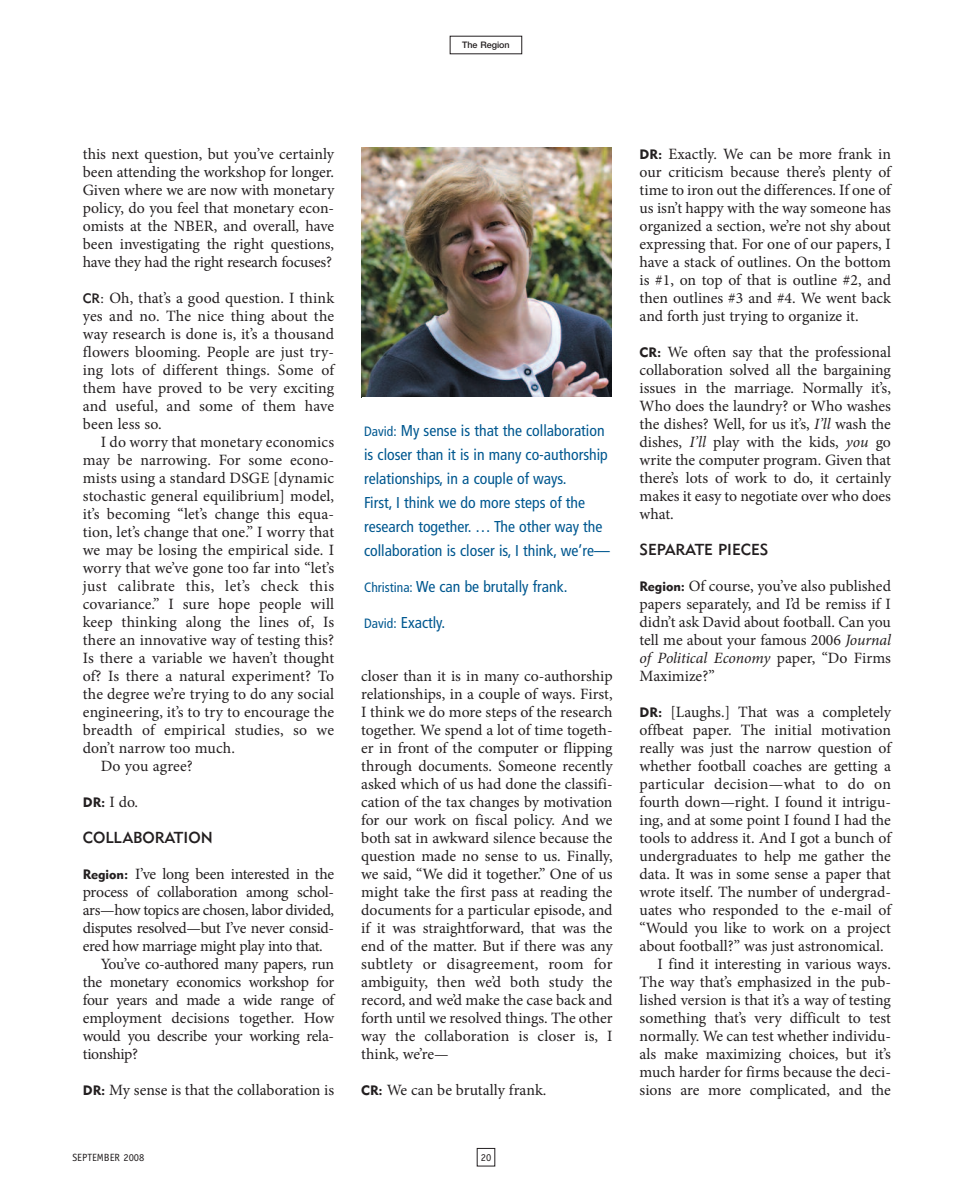
<style>
.page{position:relative;width:972px;height:1188px;background:#fff}
.page>*{position:absolute;margin:0;border:0;box-sizing:border-box;transform-origin:0 0}
.t1{font:15.75px/18px "Minion Pro";color:#231f20;text-align:justify}
.t2{font:condensed 15.75px/24px "Frutiger";color:#005890}
.t3{font:15.75px "Minion Pro";letter-spacing:-.025em;color:#231f20}
.t4{font:15.75px "Minion Pro";letter-spacing:-.02em;color:#231f20}
.t5{font:15.75px "Minion Pro";letter-spacing:.025em;color:#231f20}
.t6{font:15.75px "Minion Pro";letter-spacing:.02em;color:#231f20}
.t7{font:15.75px "Geometric 415 BT Medium A";color:#231f20}
.t8{font:10.5px "Officina Sans";color:#231f20}
.t9{font:500 9px "Helvetica Neue";color:#231f20}
.s1{font-family:"Geometric 415 BT Medium A";font-size:13.5px}
.s2{font-family:"Geometric 415 BT Black A";font-size:13.5px}
.s3{font-size:13.5px}
.s4{font-style:italic}
</style>
<div class="page">
<div style="left:477px;top:1148px;width:18px;height:18px;border:1px solid #231f20"></div>
<img style="left:362px;top:147px;width:249px;height:250px">
<p class="t9" style="left:462px;top:42px;width:49px">The Region</p>
<p class="t1" style="left:83px;top:146px;width:253px">this next question, but you’ve certainly been attending the workshop for longer.<br>Given where we are now with monetary policy, do you feel that monetary econ&shy;omists at the NBER, and overall, have been investigating the right questions, have they had the right research focuses?</p>
<p class="t1" style="left:83px;top:290px;width:253px"><span class="s1">CR:</span> Oh, that’s a good question. I think yes and no. The nice thing about the way research is done is, it’s a thousand flowers blooming. People are just try&shy;ing lots of different things. Some of them have proved to be very exciting and useful, and some of them have been less so.</p>
<p class="t1" style="left:101px;top:434px;width:235px">I do worry that monetary economics</p>
<p class="t1" style="left:83px;top:452px;width:253px">may be narrowing. For some econo-</p>
<p class="t1" style="left:83px;top:470px;width:253px">mists using a standard DSGE [dynamic</p>
<p class="t1" style="left:83px;top:488px;width:253px">stochastic general equilibrium] model,</p>
<p class="t1" style="left:83px;top:506px;width:253px">it’s becoming “let’s change this equa-</p>
<p class="t1" style="left:83px;top:524px;width:253px">tion, let’s change that one.” I worry that</p>
<p class="t1" style="left:83px;top:542px;width:253px">we may be losing the empirical side. I</p>
<p class="t1" style="left:83px;top:560px;width:253px">worry that we’ve gone too far into “let’s</p>
<p class="t5" style="left:83px;top:580px;width:253px">just calibrate this, let’s check this</p>
<p class="t1" style="left:83px;top:596px;width:253px">covariance.” I sure hope people will</p>
<p class="t1" style="left:83px;top:614px;width:253px">keep thinking along the lines of, Is</p>
<p class="t1" style="left:83px;top:632px;width:253px">there an innovative way of testing this?</p>
<p class="t1" style="left:83px;top:650px;width:253px">Is there a variable we haven’t thought</p>
<p class="t1" style="left:83px;top:668px;width:253px">of? Is there a natural experiment? To</p>
<p class="t1" style="left:83px;top:686px;width:253px">the degree we’re trying to do any social</p>
<p class="t1" style="left:83px;top:704px;width:253px">engineering, it’s to try to encourage the</p>
<p class="t1" style="left:83px;top:722px;width:253px">breadth of empirical studies, so we</p>
<p class="t1" style="left:83px;top:740px;width:154px">don’t narrow too much.</p>
<p class="t1" style="left:101px;top:758px;width:94px">Do you agree?</p>
<p class="t1" style="left:83px;top:794px;width:57px"><span class="s2">DR:</span> I do.</p>
<p class="t7" style="left:83px;top:832px;width:131px">COLLABORATION</p>
<p class="t4" style="left:83px;top:868px;width:253px"><span class="s2">Region:</span> I’ve long been interested in the</p>
<p class="t4" style="left:83px;top:886px;width:253px">process of collaboration among schol-</p>
<p class="t3" style="left:83px;top:904px;width:253px">ars—how topics are chosen, labor divided,</p>
<p class="t3" style="left:83px;top:922px;width:253px">disputes resolved—but I’ve never consid-</p>
<p class="t3" style="left:83px;top:940px;width:241px">ered how marriage might play into that.</p>
<p class="t3" style="left:101px;top:958px;width:235px">You’ve co-authored many papers, run</p>
<p class="t3" style="left:83px;top:976px;width:253px">the monetary economics workshop for</p>
<p class="t3" style="left:83px;top:994px;width:253px">four years and made a wide range of</p>
<p class="t1" style="left:83px;top:1010px;width:253px">employment decisions together. How</p>
<p class="t3" style="left:83px;top:1030px;width:253px">would you describe your working rela-</p>
<p class="t3" style="left:83px;top:1048px;width:57px">tionship?</p>
<p class="t1" style="left:83px;top:1082px;width:253px"><span class="s2">DR:</span> My sense is that the collaboration is</p>
<p class="t2" style="left:364px;top:420px;width:247px"><span class="s3">David:</span> My sense is that the collaboration is closer than it is in many co-authorship relationships, in a couple of ways.<br>First, I think we do more steps of the research together. … The other way the collaboration is closer is, I think, we’re—</p>
<p class="t2" style="left:364px;top:576px;width:205px"><span class="s3">Christina:</span> We can be brutally frank.</p>
<p class="t2" style="left:364px;top:612px;width:83px"><span class="s3">David:</span> Exactly.</p>
<p class="t1" style="left:361px;top:669px;width:253px">closer than it is in many co-authorship relationships, in a couple of ways. First, I think we do more steps of the research together. We spend a lot of time togeth&shy;er in front of the computer or flipping through documents. Someone recently asked which of us had done the classifi&shy;cation of the tax changes by motivation for our work on fiscal policy. And we both sat in awkward silence because the question made no sense to us. Finally, we said, “We did it together.” One of us might take the first pass at reading the documents for a particular episode, and if it was straightforward, that was the end of the matter. But if there was any subtlety or disagreement, room for ambiguity, then we’d both study the record, and we’d make the case back and forth until we resolved things. The other way the collaboration is closer is, I think, we’re—</p>
<p class="t1" style="left:361px;top:1083px;width:187px"><span class="s2">CR:</span> We can be brutally frank.</p>
<p class="t8" style="left:72px;top:1153px;width:74px">SEPTEMBER 2008</p>
<p class="t8" style="left:481px;top:1153px;width:12px">20</p>
<p class="t1" style="left:640px;top:146px;width:253px"><span class="s2">DR:</span> Exactly. We can be more frank in our criticism because there’s plenty of time to iron out the differences. If one of us isn’t happy with the way someone has organized a section, we’re not shy about expressing that. For one of our papers, I have a stack of outlines. On the bottom is #1, on top of that is outline #2, and then outlines #3 and #4. We went back and forth just trying to organize it.</p>
<p class="t1" style="left:640px;top:344px;width:253px"><span class="s2">CR:</span> We often say that the professional collaboration solved all the bargaining issues in the marriage. Normally it’s, Who does the laundry? or Who washes the dishes? Well, for us it’s, <span class="s4">I’ll</span> wash the dishes, <span class="s4">I’ll</span> play with the kids, <span class="s4">you</span> go write the computer program. Given that there’s lots of work to do, it certainly makes it easy to negotiate over who does what.</p>
<p class="t7" style="left:640px;top:544px;width:130px">SEPARATE PIECES</p>
<p class="t1" style="left:640px;top:578px;width:253px"><span class="s2">Region:</span> Of course, you’ve also published papers separately, and I’d be remiss if I didn’t ask David about football. Can you tell me about your famous 2006 <span class="s4">Journal of Political Economy</span> paper, “Do Firms Maximize?”</p>
<p class="t1" style="left:640px;top:704px;width:253px"><span class="s2">DR:</span> [Laughs.] That was a completely</p>
<p class="t1" style="left:640px;top:722px;width:253px">offbeat paper. The initial motivation</p>
<p class="t1" style="left:640px;top:740px;width:253px">really was just the narrow question of</p>
<p class="t1" style="left:640px;top:758px;width:253px">whether football coaches are getting a</p>
<p class="t6" style="left:640px;top:778px;width:253px">particular decision—what to do on</p>
<p class="t1" style="left:640px;top:794px;width:253px">fourth down—right. I found it intrigu-</p>
<p class="t1" style="left:640px;top:812px;width:253px">ing, and at some point I found I had the</p>
<p class="t1" style="left:640px;top:830px;width:253px">tools to address it. And I got a bunch of</p>
<p class="t1" style="left:640px;top:848px;width:253px">undergraduates to help me gather the</p>
<p class="t1" style="left:640px;top:866px;width:253px">data. It was in some sense a paper that</p>
<p class="t1" style="left:640px;top:884px;width:253px">wrote itself. The number of undergrad-</p>
<p class="t1" style="left:640px;top:902px;width:253px">uates who responded to the e-mail of</p>
<p class="t1" style="left:640px;top:920px;width:253px">“Would you like to work on a project</p>
<p class="t1" style="left:640px;top:938px;width:246px">about football?” was just astronomical.</p>
<p class="t1" style="left:658px;top:956px;width:235px">I find it interesting in various ways.</p>
<p class="t1" style="left:640px;top:974px;width:253px">The way that’s emphasized in the pub-</p>
<p class="t1" style="left:640px;top:992px;width:253px">lished version is that it’s a way of testing</p>
<p class="t1" style="left:640px;top:1010px;width:253px">something that’s very difficult to test</p>
<p class="t1" style="left:640px;top:1028px;width:253px">normally. We can test whether individu-</p>
<p class="t1" style="left:640px;top:1046px;width:253px">als make maximizing choices, but it’s</p>
<p class="t1" style="left:640px;top:1064px;width:253px">much harder for firms because the deci-</p>
<p class="t1" style="left:640px;top:1082px;width:253px">sions are more complicated, and the</p>
</div>
